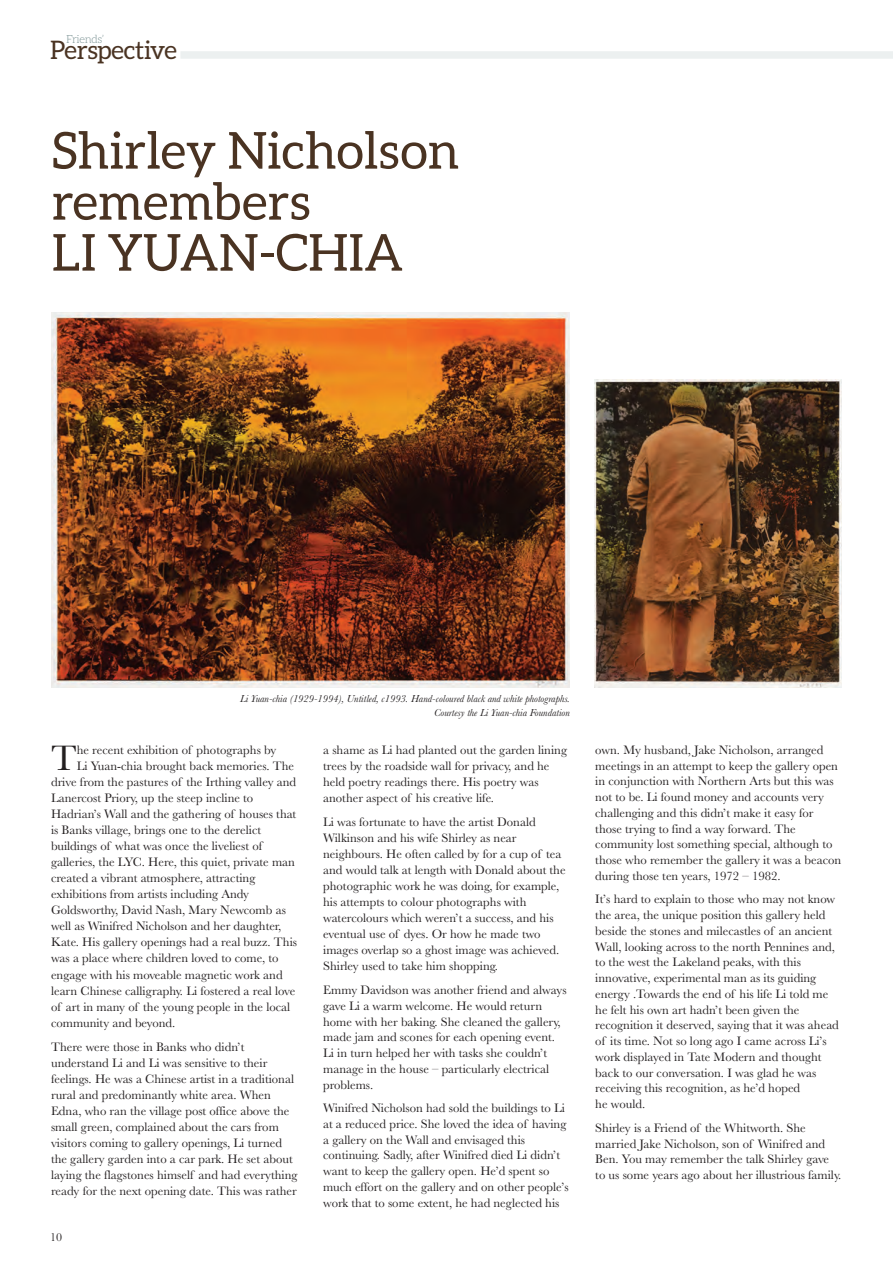
<style>
.page{position:relative;width:893px;height:1263px;background:#fff}
.page>*{position:absolute;margin:0;border:0;box-sizing:border-box;transform-origin:0 0}
.t1{font:51px/51px "Aleo";color:#4a3322}
.t2{font:36.75px "Baskerville";color:#231f20}
.t3{font:25.5px "Aleo";letter-spacing:-.015em;color:#4a3322}
.t4{font:12.75px/15.8px "Baskerville";color:#231f20}
.t5{font:12px "Baskerville";color:#231f20}
.t6{font:300 11.25px "Aleo";letter-spacing:-.03em;color:#789091}
.t7{font:italic 10.5px "Baskerville";color:#231f20}
</style>
<div class="page">
<div style="left:180px;top:51px;width:713px;height:8px;background:#ecf0f0"></div>
<img style="left:52px;top:312px;width:518px;height:376px">
<img style="left:595px;top:380px;width:247px;height:308px">
<p class="t6" style="left:66px;top:34px;width:40px">Friends’</p>
<p class="t3" style="left:50px;top:40px;width:128px">Perspective</p>
<p class="t1" style="left:52px;top:129px;width:409px">Shirley Nicholson remembers<br>LI YUAN-CHIA</p>
<p class="t7" style="left:240px;top:695px;width:331px">Li Yuan-chia (1929-1994), Untitled, c1993. Hand-coloured black and white photographs.</p>
<p class="t7" style="left:434px;top:709px;width:137px">Courtesy the Li Yuan-chia Foundation</p>
<p class="t2" style="left:51px;top:745px;width:27px">T</p>
<p class="t4" style="left:77px;top:743px;width:201px">he recent exhibition of photographs by</p>
<p class="t4" style="left:77px;top:759px;width:219px">Li Yuan-chia brought back memories. The</p>
<p class="t4" style="left:51px;top:775px;width:247px">drive from the pastures of the Irthing valley and</p>
<p class="t4" style="left:51px;top:791px;width:204px">Lanercost Priory, up the steep incline to</p>
<p class="t4" style="left:51px;top:807px;width:247px">Hadrian’s Wall and the gathering of houses that</p>
<p class="t4" style="left:51px;top:823px;width:212px">is Banks village, brings one to the derelict</p>
<p class="t4" style="left:51px;top:839px;width:213px">buildings of what was once the liveliest of</p>
<p class="t4" style="left:51px;top:855px;width:245px">galleries, the LYC. Here, this quiet, private man</p>
<p class="t4" style="left:51px;top:871px;width:206px">created a vibrant atmosphere, attracting</p>
<p class="t4" style="left:51px;top:888px;width:200px">exhibitions from artists including Andy</p>
<p class="t4" style="left:51px;top:904px;width:236px">Goldsworthy, David Nash, Mary Newcomb as</p>
<p class="t4" style="left:51px;top:920px;width:232px">well as Winifred Nicholson and her daughter,</p>
<p class="t4" style="left:51px;top:936px;width:248px">Kate. His gallery openings had a real buzz. This</p>
<p class="t4" style="left:51px;top:952px;width:229px">was a place where children loved to come, to</p>
<p class="t4" style="left:51px;top:968px;width:233px">engage with his moveable magnetic work and</p>
<p class="t4" style="left:51px;top:984px;width:246px">learn Chinese calligraphy. Li fostered a real love</p>
<p class="t4" style="left:51px;top:1000px;width:241px">of art in many of the young people in the local</p>
<p class="t4" style="left:51px;top:1016px;width:126px">community and beyond.</p>
<p class="t4" style="left:51px;top:1040px;width:248px">There were those in Banks who didn’t understand Li and Li was sensitive to their feelings. He was a Chinese artist in a traditional rural and predominantly white area. When Edna, who ran the village post office above the small green, complained about the cars from visitors coming to gallery openings, Li turned the gallery garden into a car park. He set about laying the flagstones himself and had everything ready for the next opening date. This was rather</p>
<p class="t5" style="left:50px;top:1233px;width:14px">10</p>
<p class="t4" style="left:323px;top:743px;width:245px">a shame as Li had planted out the garden lining trees by the roadside wall for privacy, and he held poetry readings there. His poetry was another aspect of his creative life.</p>
<p class="t4" style="left:323px;top:815px;width:244px">Li was fortunate to have the artist Donald Wilkinson and his wife Shirley as near neighbours. He often called by for a cup of tea and would talk at length with Donald about the photographic work he was doing, for example, his attempts to colour photographs with watercolours which weren’t a success, and his eventual use of dyes. Or how he made two images overlap so a ghost image was achieved.<br>Shirley used to take him shopping.</p>
<p class="t4" style="left:323px;top:983px;width:245px">Emmy Davidson was another friend and always gave Li a warm welcome. He would return home with her baking. She cleaned the gallery, made jam and scones for each opening event.<br>Li in turn helped her with tasks she couldn’t manage in the house – particularly electrical problems.</p>
<p class="t4" style="left:323px;top:1101px;width:247px">Winifred Nicholson had sold the buildings to Li at a reduced price. She loved the idea of having a gallery on the Wall and envisaged this continuing. Sadly, after Winifred died Li didn’t want to keep the gallery open. He’d spent so much effort on the gallery and on other people’s work that to some extent, he had neglected his</p>
<p class="t4" style="left:595px;top:743px;width:247px">own. My husband, Jake Nicholson, arranged meetings in an attempt to keep the gallery open in conjunction with Northern Arts but this was not to be. Li found money and accounts very challenging and this didn’t make it easy for those trying to find a way forward. The community lost something special, although to those who remember the gallery it was a beacon during those ten years, 1972 – 1982.</p>
<p class="t4" style="left:595px;top:893px;width:245px">It’s hard to explain to those who may not know the area, the unique position this gallery held beside the stones and milecastles of an ancient Wall, looking across to the north Pennines and, to the west the Lakeland peaks, with this innovative, experimental man as its guiding energy .Towards the end of his life Li told me he felt his own art hadn’t been given the recognition it deserved, saying that it was ahead of its time. Not so long ago I came across Li’s work displayed in Tate Modern and thought back to our conversation. I was glad he was receiving this recognition, as he’d hoped<br>he would.</p>
<p class="t4" style="left:595px;top:1121px;width:248px">Shirley is a Friend of the Whitworth. She married Jake Nicholson, son of Winifred and Ben. You may remember the talk Shirley gave to us some years ago about her illustrious family.</p>
</div>
